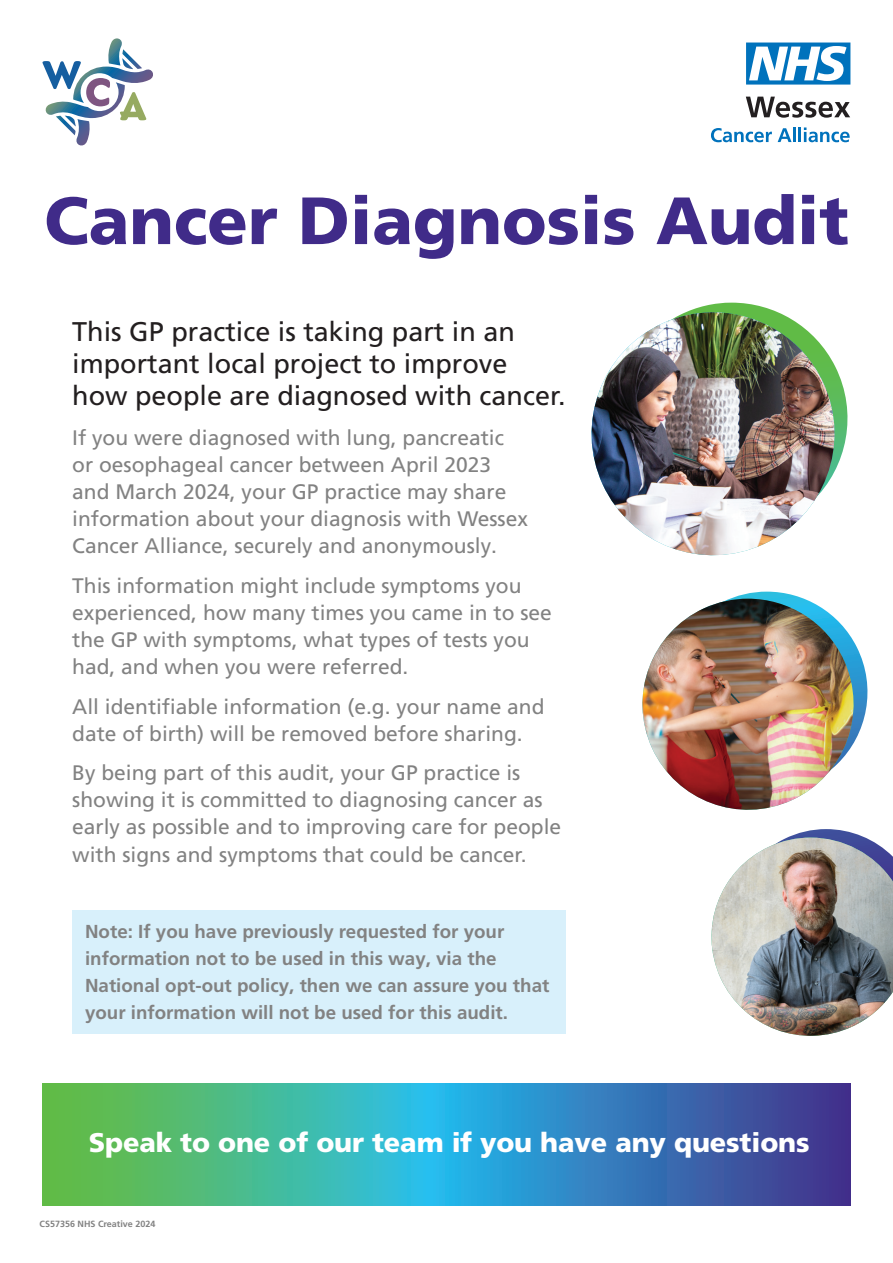
<style>
.page{position:relative;width:893px;height:1263px;background:#fff}
.page>*{position:absolute;margin:0;border:0;box-sizing:border-box;transform-origin:0 0}
.Top_headers{font:900 66.75px "Frutiger LT Pro";color:#402b89}
.t1{font:27px/32.4px "Frutiger LT Pro";color:#231f20}
.t2{font:900 27px "Frutiger LT Pro";letter-spacing:-.005em;color:#fff}
.t3{font:21px/27px "Frutiger LT Pro";color:#828282}
.t4{font:700 18.75px/27px "Frutiger LT Pro";color:#828282}
.t5{font:700 9px "Frutiger LT Pro";color:#828282}
</style>
<div class="page">
<svg style="left:746px;top:97px;width:104px;height:21px"></svg>
<svg style="left:746px;top:43px;width:104px;height:42px"></svg>
<svg style="left:711px;top:128px;width:61px;height:14px"></svg>
<svg style="left:778px;top:128px;width:13px;height:14px"></svg>
<hr style="left:793px;top:127px;width:3px;height:15px;background:#0072bc">
<hr style="left:798px;top:127px;width:3px;height:15px;background:#0072bc">
<svg style="left:804px;top:127px;width:46px;height:15px"></svg>
<svg style="left:43px;top:38px;width:110px;height:108px"></svg>
<svg style="left:43px;top:1084px;width:807px;height:121px;background:#3e96a4"></svg>
<div style="left:72px;top:911px;width:494px;height:123px;background:#d8f0fb"></div>
<svg style="left:686px;top:303px;width:91px;height:9px"></svg>
<svg style="left:729px;top:592px;width:76px;height:7px"></svg>
<img style="left:591px;top:312px;width:257px;height:244px">
<img style="left:642px;top:599px;width:226px;height:211px">
<svg style="left:788px;top:829px;width:76px;height:8px"></svg>
<img style="left:711px;top:837px;width:182px;height:199px">
<p class="Top_headers" style="left:44px;top:180px;width:806px">Cancer Diagnosis Audit</p>
<p class="t1" style="left:72px;top:315px;width:495px">This GP practice is taking part in an important local project to improve how people are diagnosed with cancer.</p>
<p class="t3" style="left:72px;top:424px;width:457px">If you were diagnosed with lung, pancreatic or oesophageal cancer between April 2023 and March 2024, your GP practice may share information about your diagnosis with Wessex Cancer Alliance, securely and anonymously.</p>
<p class="t3" style="left:72px;top:572px;width:481px">This information might include symptoms you experienced, how many times you came in to see the GP with symptoms, what types of tests you had, and when you were referred.</p>
<p class="t3" style="left:72px;top:693px;width:474px">All identifiable information (e.g. your name and date of birth) will be removed before sharing.</p>
<p class="t3" style="left:72px;top:760px;width:490px">By being part of this audit, your GP practice is showing it is committed to diagnosing cancer as early as possible and to improving care for people with signs and symptoms that could be cancer.</p>
<p class="t4" style="left:85px;top:917px;width:466px">Note: If you have previously requested for your information not to be used in this way, via the National opt-out policy, then we can assure you that your information will not be used for this audit.</p>
<p class="t2" style="left:89px;top:1126px;width:722px">Speak to one of our team if you have any questions</p>
<p class="t5" style="left:40px;top:1219px;width:117px">CS57356 NHS Creative 2024</p>
</div>
